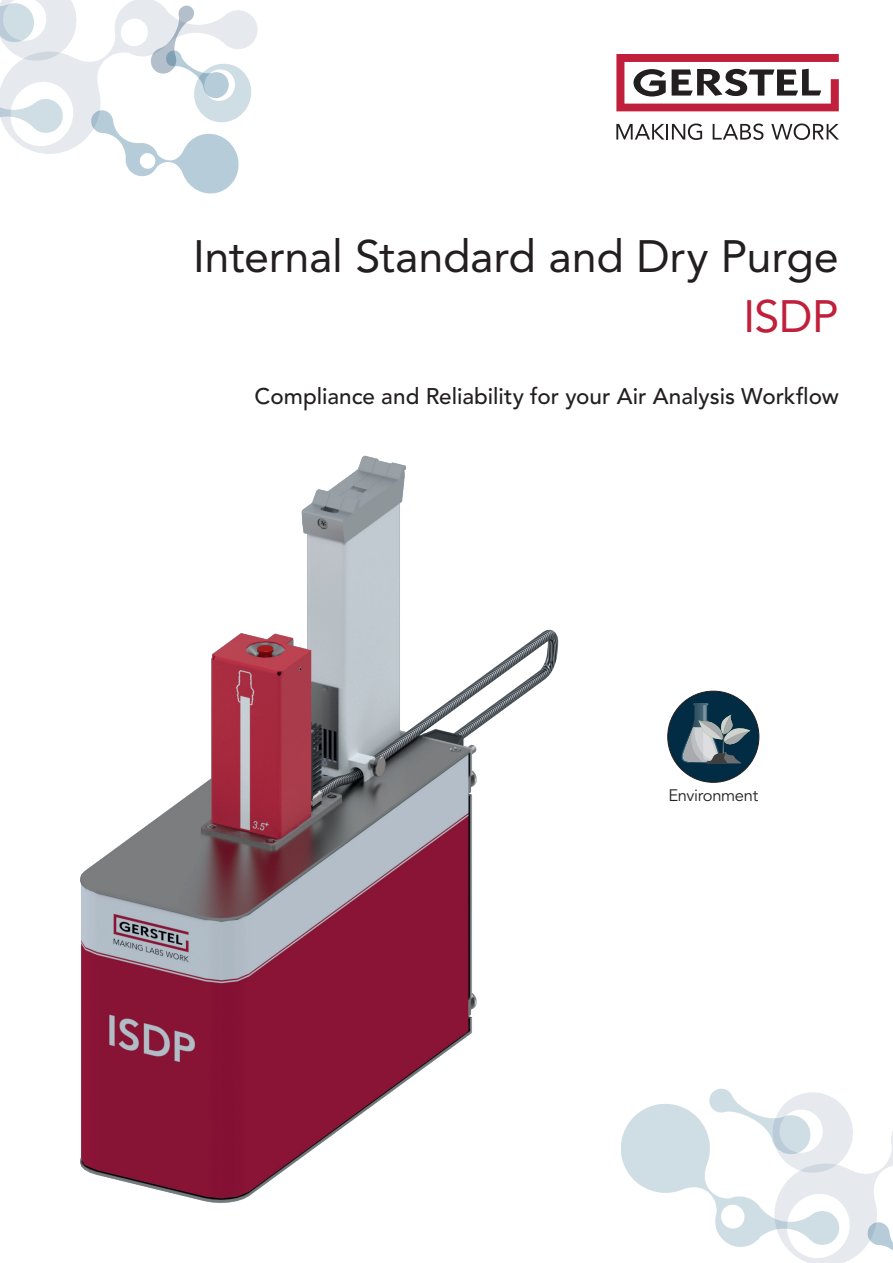
<style>
.page{position:relative;width:893px;height:1263px;background:#fff}
.page>*{position:absolute;margin:0;border:0;box-sizing:border-box;transform-origin:0 0}
.t1{font:45px "Avenir LT Pro";letter-spacing:-.005em;color:#231f20}
.t2{font:45px "Avenir LT Pro";color:#c0203b}
.t3{font:500 22.5px "Avenir LT Pro";color:#231f20}
.t4{font:16.5px "Avenir LT Pro";letter-spacing:-.02em;color:#231f20}
</style>
<div class="page">
<svg style="left:616px;top:123px;width:86px;height:17px"></svg>
<svg style="left:713px;top:123px;width:50px;height:17px"></svg>
<svg style="left:771px;top:123px;width:68px;height:17px"></svg>
<svg style="left:616px;top:54px;width:223px;height:57px"></svg>
<svg style="left:0;top:0;width:258px;height:194px"></svg>
<div style="left:668px;top:691px;width:91px;height:91px;background:#022b44;border-radius:50%"></div>
<svg style="left:682px;top:703px;width:68px;height:60px"></svg>
<svg style="left:621px;top:1088px;width:272px;height:175px"></svg>
<img style="left:80px;top:455px;width:479px;height:748px">
<h1 class="t1" style="left:193px;top:229px;width:647px">Internal Standard and Dry Purge</h1>
<h1 class="t2" style="left:743px;top:289px;width:97px">ISDP</h1>
<p class="t3" style="left:255px;top:383px;width:586px">Compliance and Reliability for your Air Analysis Workflow</p>
<p class="t4" style="left:668px;top:785px;width:91px">Environment</p>
</div>
